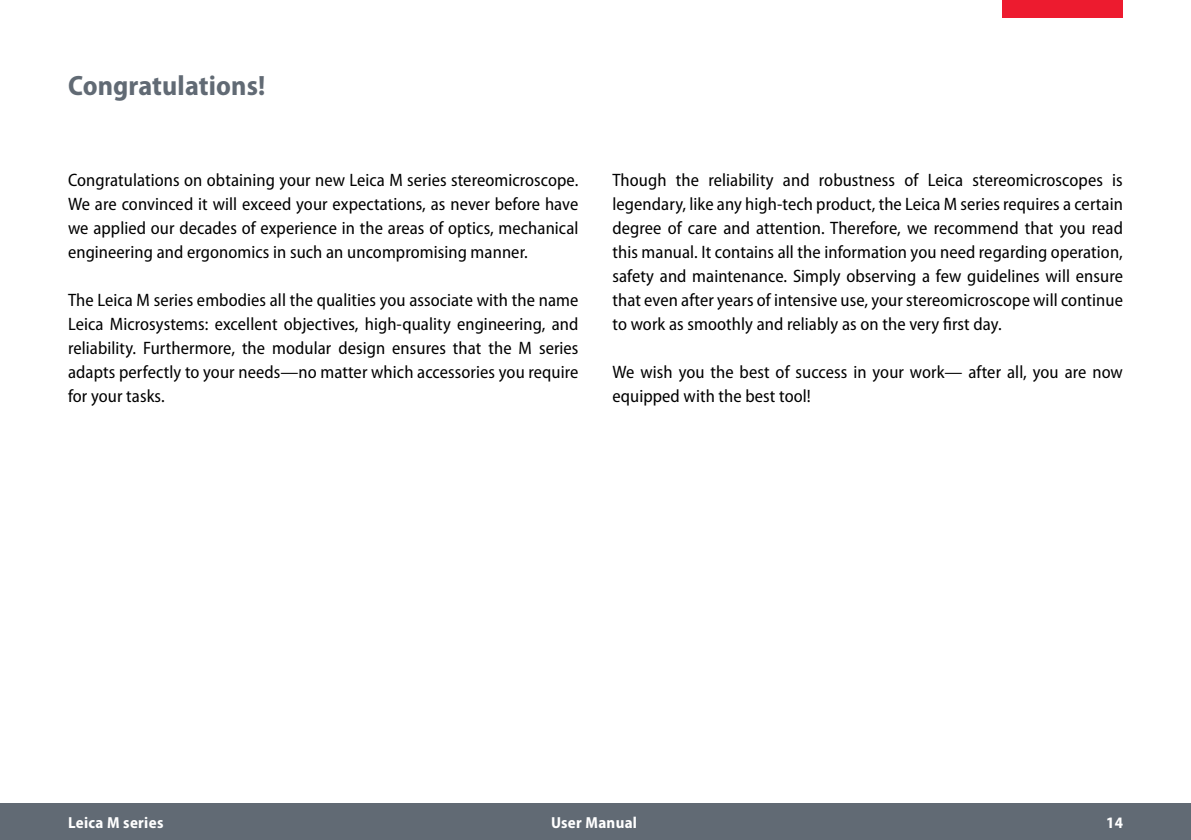
<style>
.page{position:relative;width:1191px;height:840px;background:#fff}
.page>*{position:absolute;margin:0;border:0;box-sizing:border-box;transform-origin:0 0}
.t1{font:700 semi-condensed 28px "Myriad Pro";letter-spacing:.005em;color:#616a74}
.t2{font:semi-condensed 18px/24px "Myriad Pro";letter-spacing:.005em;color:#000;text-align:justify}
.t3{font:700 semi-condensed 16px "Myriad Pro";letter-spacing:.02em;color:#fff}
</style>
<div class="page">
<div style="left:0;top:803px;width:1191px;height:36px;background:#616a74"></div>
<div style="left:1002px;top:0;width:121px;height:17px;background:#ed1b2f"></div>
<h1 class="t1" style="left:68px;top:70px;width:199px">Congratulations!</h1>
<p class="t2" style="left:68px;top:168px;width:512px">Congratulations on obtaining your new Leica M series stereomicroscope.<br>We are convinced it will exceed your expectations, as never before have we applied our decades of experience in the areas of optics, mechanical engineering and ergonomics in such an uncompromising manner.</p>
<p class="t2" style="left:68px;top:288px;width:512px">The Leica M series embodies all the qualities you associate with the name Leica Microsystems: excellent objectives, high-quality engineering, and reliability. Furthermore, the modular design ensures that the M series adapts perfectly to your needs—no matter which accessories you require for your tasks.</p>
<p class="t2" style="left:612px;top:168px;width:512px">Though the reliability and robustness of Leica stereomicroscopes is legendary, like any high-tech product, the Leica M series requires a certain degree of care and attention. Therefore, we recommend that you read this manual. It contains all the information you need regarding operation, safety and maintenance. Simply observing a few guidelines will ensure that even after years of intensive use, your stereomicroscope will continue to work as smoothly and reliably as on the very first day.</p>
<p class="t2" style="left:612px;top:360px;width:512px">We wish you the best of success in your work— after all, you are now equipped with the best tool!</p>
<p class="t3" style="left:68px;top:813px;width:97px">Leica M series</p>
<p class="t3" style="left:551px;top:813px;width:88px">User Manual</p>
<p class="t3" style="left:1106px;top:813px;width:18px">14</p>
</div>
